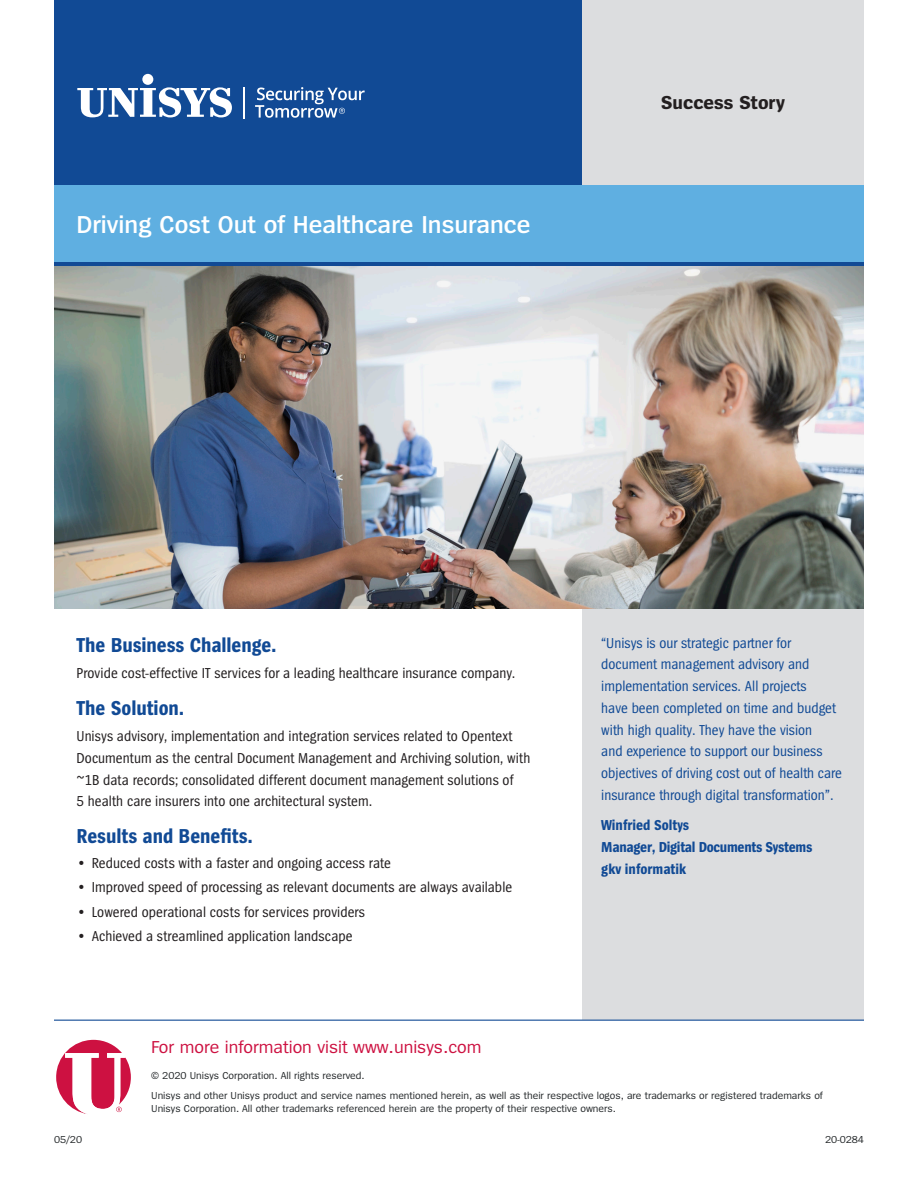
<style>
.page{position:relative;width:918px;height:1188px;background:#fff}
.page>*{position:absolute;margin:0;border:0;box-sizing:border-box;transform-origin:0 0}
.Main_Heading{font:600 25.5px "Spiegel";color:#fff}
.Heading{font:700 21px "Spiegel Cd";letter-spacing:-.005em;color:#114a95}
.Body_Copy{font:700 19.5px "Spiegel";color:#231f20}
.End_Weblink{font:18px "Spiegel";color:#cd1141}
.Body_Copy-2{font:15px/21.8px "Spiegel Cd";letter-spacing:.005em;color:#231f20}
.Side_Text_or_Client{font:15px/21.8px "Spiegel Cd";color:#114a95}
.Text_Heading_or_Clie{font:700 15px/21.8px "Spiegel Cd";letter-spacing:-.02em;color:#114a95}
.End_Legal{font:10.5px/13.5px "Spiegel";color:#222628}
.End_Job_Code{font:10.5px "Spiegel";color:#222628}
</style>
<div class="page">
<div style="left:54px;top:0;width:810px;height:204px;background:#114a95"></div>
<div style="left:582px;top:0;width:282px;height:1020px;background:#dcdddf"></div>
<div style="left:54px;top:185px;width:810px;height:77px;background:#5fafe1"></div>
<img style="left:54px;top:265px;width:810px;height:344px">
<svg style="left:77px;top:87px;width:155px;height:30px"></svg>
<div style="left:142px;top:74px;width:11px;height:11px;background:#fff;border-radius:50%"></div>
<hr style="left:243px;top:88px;width:2px;height:31px;background:#fff">
<svg style="left:255px;top:87px;width:110px;height:31px"></svg>
<hr style="left:54px;top:1020px;width:810px;height:1px;background:#114a95">
<svg style="left:56px;top:1040px;width:75px;height:74px"></svg>
<hr style="left:54px;top:262px;width:810px;height:3px;background:#114a95">
<p class="Main_Heading" style="left:77px;top:212px;width:456px">Driving Cost Out of Healthcare Insurance</p>
<p class="Body_Copy" style="left:661px;top:93px;width:126px">Success Story</p>
<p class="Heading" style="left:77px;top:635px;width:202px">The Business Challenge.</p>
<p class="Body_Copy-2" style="left:77px;top:663px;width:440px">Provide cost-effective IT services for a leading healthcare insurance company.</p>
<p class="Heading" style="left:77px;top:698px;width:109px">The Solution.</p>
<p class="Body_Copy-2" style="left:77px;top:726px;width:455px">Unisys advisory, implementation and integration services related to Opentext Documentum as the central Document Management and Archiving solution, with ~1B data records; consolidated different document management solutions of<br>5 health care insurers into one architectural system.</p>
<p class="Heading" style="left:77px;top:826px;width:178px">Results and Benefits.</p>
<p class="Body_Copy-2" style="left:77px;top:852px;width:316px">• Reduced costs with a faster and ongoing access rate</p>
<p class="Body_Copy-2" style="left:77px;top:877px;width:437px">• Improved speed of processing as relevant documents are always available</p>
<p class="Body_Copy-2" style="left:77px;top:901px;width:290px">• Lowered operational costs for services providers</p>
<p class="Body_Copy-2" style="left:77px;top:926px;width:278px">• Achieved a streamlined application landscape</p>
<p class="Side_Text_or_Client" style="left:601px;top:632px;width:242px">“Unisys is our strategic partner for document management advisory and implementation services. All projects<br>have been completed on time and budget with high quality. They have the vision<br>and experience to support our business objectives of driving cost out of health care insurance through digital transformation”.</p>
<p class="Text_Heading_or_Clie" style="left:601px;top:815px;width:213px">Winfried Soltys<br>Manager, Digital Documents Systems gkv informatik</p>
<p class="End_Weblink" style="left:151px;top:1038px;width:332px">For more information visit www.unisys.com</p>
<p class="End_Legal" style="left:151px;top:1069px;width:215px">© 2020 Unisys Corporation. All rights reserved.</p>
<p class="End_Legal" style="left:151px;top:1089px;width:673px">Unisys and other Unisys product and service names mentioned herein, as well as their respective logos, are trademarks or registered trademarks of<br>Unisys Corporation. All other trademarks referenced herein are the property of their respective owners.</p>
<p class="End_Job_Code" style="left:54px;top:1134px;width:30px">05/20</p>
<p class="End_Job_Code" style="left:825px;top:1134px;width:40px">20-0284</p>
</div>
